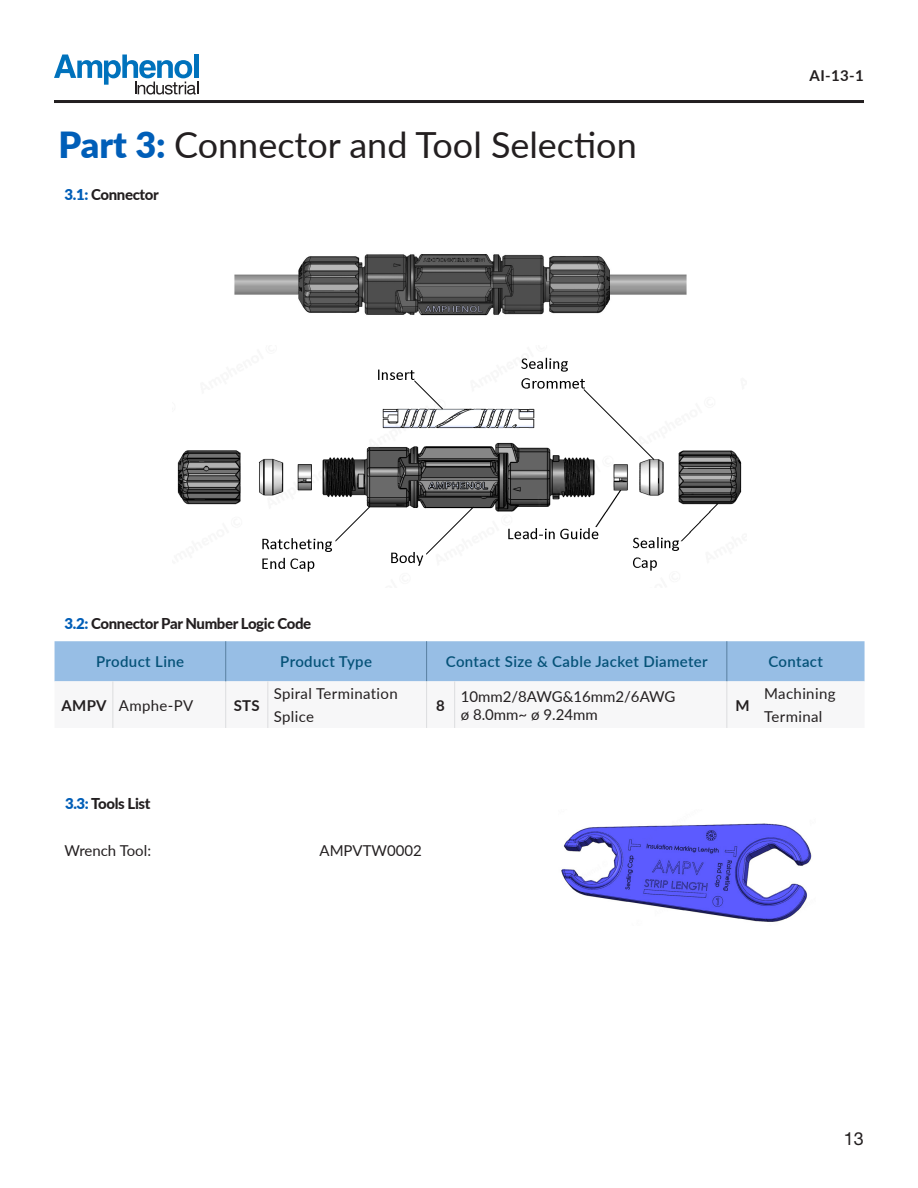
<style>
.page{position:relative;width:918px;height:1188px;background:#fff}
.page>*{position:absolute;margin:0;border:0;box-sizing:border-box;transform-origin:0 0}
.t1{font:36px "Lato";color:#231f20}
.t2{font:18px "Helvetica Neue LT Std";color:#231f20}
.t3{font:15px "Lato";letter-spacing:.005em;color:#231f20}
.t4{font:600 15px "Lato";letter-spacing:.025em;color:#055278}
.t5{font:800 15px "Lato";letter-spacing:-.025em;color:#231f20}
.t6{font:15px/22.5px "Lato";letter-spacing:.025em;color:#231f20}
.t7{font:700 15px "Lato";letter-spacing:.025em;color:#231f20}
.s1{font-weight:900;color:#005eb8}
</style>
<div class="page">
<img style="left:177px;top:357px;width:565px;height:215px">
<img style="left:234px;top:254px;width:453px;height:62px">
<svg style="left:55px;top:641px;width:810px;height:87px"></svg>
<hr style="left:112px;top:681px;width:1px;height:47px;background:#dcdddf">
<hr style="left:225px;top:681px;width:1px;height:47px;background:#dcdddf">
<hr style="left:225px;top:641px;width:1px;height:40px;background:#5980a1">
<hr style="left:426px;top:641px;width:1px;height:40px;background:#5980a1">
<hr style="left:726px;top:641px;width:1px;height:40px;background:#5980a1">
<hr style="left:267px;top:681px;width:1px;height:47px;background:#dcdddf">
<hr style="left:426px;top:681px;width:1px;height:47px;background:#dcdddf">
<hr style="left:454px;top:681px;width:1px;height:47px;background:#dcdddf">
<hr style="left:726px;top:681px;width:1px;height:47px;background:#dcdddf">
<img style="left:561px;top:823px;width:251px;height:99px">
<svg style="left:54px;top:55px;width:144px;height:40px"></svg>
<hr style="left:54px;top:100px;width:810px;height:3px;background:#231f20">
<p class="t1" style="left:58px;top:119px;width:580px"><span class="s1">Part 3:</span> Connector and Tool Selection</p>
<p class="t5" style="left:64px;top:184px;width:96px"><span class="s1">3.1:</span> Connector</p>
<p class="t7" style="left:810px;top:65px;width:56px">AI-13-1</p>
<p class="t5" style="left:64px;top:613px;width:248px"><span class="s1">3.2:</span> Connector Par Number Logic Code</p>
<p class="t4" style="left:96px;top:651px;width:90px">Product Line</p>
<p class="t4" style="left:280px;top:651px;width:93px">Product Type</p>
<p class="t4" style="left:446px;top:651px;width:263px">Contact Size &amp; Cable Jacket Diameter</p>
<p class="t4" style="left:768px;top:651px;width:56px">Contact</p>
<p class="t7" style="left:61px;top:694px;width:47px">AMPV</p>
<p class="t3" style="left:119px;top:695px;width:76px">Amphe-PV</p>
<p class="t7" style="left:234px;top:694px;width:28px">STS</p>
<p class="t6" style="left:274px;top:682px;width:125px">Spiral Termination<br>Splice</p>
<p class="t7" style="left:436px;top:694px;width:10px">8</p>
<p class="t7" style="left:735px;top:694px;width:16px">M</p>
<p class="t6" style="left:764px;top:682px;width:73px">Machining<br>Terminal</p>
<p class="t3" style="left:461px;top:686px;width:216px">10mm2/8AWG&amp;16mm2/6AWG</p>
<p class="t3" style="left:461px;top:704px;width:139px">ø 8.0mm~ ø 9.24mm</p>
<p class="t5" style="left:65px;top:792px;width:87px"><span class="s1">3.3:</span> Tools List</p>
<p class="t3" style="left:64px;top:840px;width:88px">Wrench Tool:</p>
<p class="t3" style="left:320px;top:840px;width:104px">AMPVTW0002</p>
<p class="t2" style="left:844px;top:1128px;width:22px">13</p>
</div>
